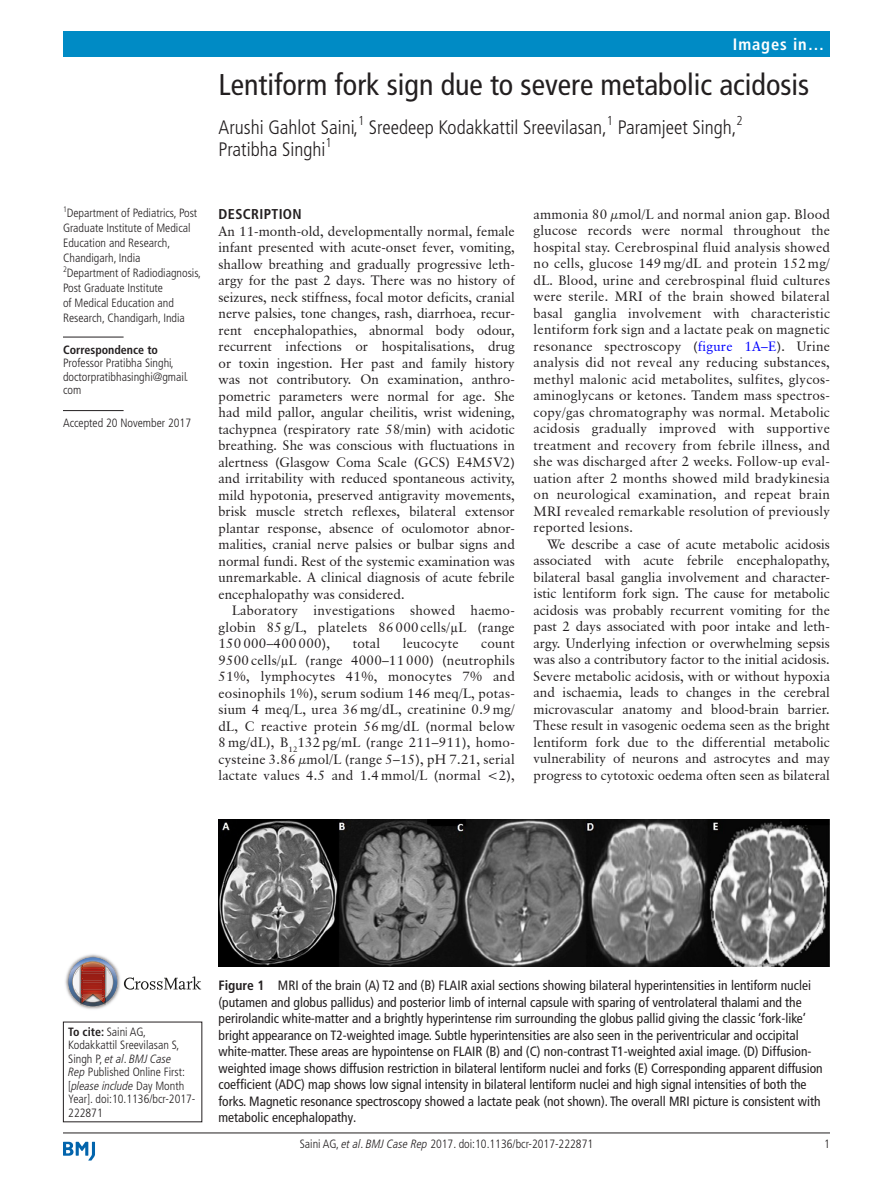
<style>
.page{position:relative;width:893px;height:1191px;background:#fff}
.page>*{position:absolute;margin:0;border:0;box-sizing:border-box;transform-origin:0 0}
.t1{font:condensed 30px "Frutiger LT Pro";color:#231f20}
.t2{font:300 condensed 19.5px/22.5px "Frutiger LT Pro";color:#231f20}
.t3{font:700 condensed 16.5px "Frutiger LT Std";letter-spacing:.055em;color:#fff}
.t4{font:700 condensed 14.25px "Frutiger LT Pro";letter-spacing:.025em;color:#231f20}
.t5{font:13.5px/16.5px "Classical Garamond BT";letter-spacing:.015em;color:#231f20;text-align:justify}
.t6{font:condensed 13.5px/16.5px "Frutiger LT Pro";color:#231f20}
.t7{font:300 condensed 12.9px "Frutiger LT Pro";color:#231f20}
.t8{font:300 condensed 12px/13.5px "Frutiger LT Pro";color:#231f20}
.t9{font:700 condensed 12px "Frutiger LT Pro";color:#231f20}
.s1{font-family:"Times New Roman"}
.s2{color:#00f}
.s3{font-weight:700}
.s4{font-style:italic}
</style>
<div class="page">
<hr style="left:63px;top:1132px;width:767px;height:1px;background:#231f20">
<svg style="left:63px;top:1141px;width:32px;height:19px"></svg>
<div style="left:63px;top:31px;width:767px;height:25px;background:#008bc5"></div>
<hr style="left:63px;top:337px;width:61px;height:1px;background:#231f20">
<hr style="left:63px;top:410px;width:61px;height:1px;background:#231f20">
<img style="left:65px;top:954px;width:55px;height:55px">
<svg style="left:68px;top:957px;width:49px;height:49px;background:#a88588"></svg>
<svg style="left:124px;top:976px;width:77px;height:13px"></svg>
<img style="left:219px;top:819px;width:611px;height:147px">
<p class="t3" style="left:733px;top:34px;width:93px">Images in…</p>
<h1 class="t1" style="left:219px;top:67px;width:592px">Lentiform fork sign due to severe metabolic acidosis</h1>
<h2 class="t2" style="left:219px;top:116px;width:526px">Arushi Gahlot Saini,<sup>1</sup> Sreedeep Kodakkattil Sreevilasan,<sup>1</sup> Paramjeet Singh,<sup>2<br></sup>Pratibha Singhi</h2>
<p class="t7" style="left:325px;top:135px;width:8px">1</p>
<p class="t8" style="left:63px;top:206px;width:140px;line-height:15px"><sup>1</sup>Department of Pediatrics, Post<br>Graduate Institute of Medical<br>Education and Research,<br>Chandigarh, India<br><sup>2</sup>Department of Radiodiagnosis,<br>Post Graduate Institute<br>of Medical Education and<br>Research, Chandigarh, India</p>
<p class="t9" style="left:63px;top:343px;width:97px">Correspondence to</p>
<p class="t8" style="left:63px;top:357px;width:127px">Professor Pratibha Singhi, doctorpratibhasinghi@gmail. com</p>
<p class="t8" style="left:63px;top:417px;width:130px">Accepted 20 November 2017</p>
<p class="t4" style="left:219px;top:206px;width:85px">Description</p>
<p class="t5" style="left:219px;top:222px;width:298px">An 11-month-old, developmentally normal, female infant presented with acute-onset fever, vomiting, shallow breathing and gradually progressive leth&shy;argy for the past 2 days. There was no history of seizures, neck stiffness, focal motor deficits, cranial nerve palsies, tone changes, rash, diarrhoea, recur&shy;rent encephalopathies, abnormal body odour, recurrent infections or hospitalisations, drug or toxin ingestion. Her past and family history was not contributory. On examination, anthro&shy;pometric parameters were normal for age. She had mild pallor, angular cheilitis, wrist widening, tachypnea (respiratory rate 58/min) with acidotic breathing. She was conscious with fluctuations in alertness (Glasgow Coma Scale (GCS) E4M5V2) and irritability with reduced spontaneous activity, mild hypotonia, preserved antigravity movements, brisk muscle stretch reflexes, bilateral extensor plantar response, absence of oculomotor abnor&shy;malities, cranial nerve palsies or bulbar signs and normal fundi. Rest of the systemic examination was unremarkable. A clinical diagnosis of acute febrile encephalopathy was considered.</p>
<p class="t5" style="left:219px;top:602px;width:298px;text-indent:14px">Laboratory investigations showed haemo&shy;globin 85 g/L, platelets 86 000 cells/<span class="s1">µ</span>L (range 150 000–400 000),</p>
<p class="t5" style="left:353px;top:635px;width:29px">total</p>
<p class="t5" style="left:403px;top:635px;width:57px">leucocyte</p>
<p class="t5" style="left:218px;top:635px;width:298px;text-indent:263px">count 9500 cells/<span class="s1">µ</span>L (range 4000–11 000) (neutrophils 51%, lymphocytes 41%, monocytes 7% and eosinophils 1%), serum sodium 146 meq/L, potas&shy;sium 4 meq/L, urea 36 mg/dL, creatinine 0.9 mg/ dL, C reactive protein 56 mg/dL (normal below 8 mg/dL), B<sub>12</sub>132 pg/mL (range 211–911), homo&shy;cysteine 3.86 μmol/L (range 5–15), pH 7.21, serial lactate values 4.5 and 1.4 mmol/L (normal &lt;2),</p>
<p class="t5" style="left:534px;top:205px;width:298px">ammonia 80 μmol/L and normal anion gap. Blood glucose records were normal throughout the hospital stay. Cerebrospinal fluid analysis showed no cells, glucose 149 mg/dL and protein 152 mg/ dL. Blood, urine and cerebrospinal fluid cultures were sterile. MRI of the brain showed bilateral basal ganglia involvement with characteristic lentiform fork sign and a lactate peak on magnetic resonance spectroscopy (<span class="s2">figure 1A–E</span>). Urine analysis did not reveal any reducing substances, methyl malonic acid metabolites, sulfites, glycos&shy;aminoglycans or ketones. Tandem mass spectros&shy;copy/gas chromatography was normal. Metabolic acidosis gradually improved with supportive treatment and recovery from febrile illness, and she was discharged after 2 weeks. Follow-up eval&shy;uation after 2 months showed mild bradykinesia on neurological examination, and repeat brain MRI revealed remarkable resolution of previously reported lesions.</p>
<p class="t5" style="left:534px;top:535px;width:298px;text-indent:14px">We describe a case of acute metabolic acidosis associated with acute febrile encephalopathy, bilateral basal ganglia involvement and character&shy;istic lentiform fork sign. The cause for metabolic acidosis was probably recurrent vomiting for the past 2 days associated with poor intake and leth&shy;argy. Underlying infection or overwhelming sepsis was also a contributory factor to the initial acidosis.<br>Severe metabolic acidosis, with or without hypoxia and ischaemia, leads to changes in the cerebral microvascular anatomy and blood-brain barrier.<br>These result in vasogenic oedema seen as the bright lentiform fork due to the differential metabolic vulnerability of neurons and astrocytes and may progress to cytotoxic oedema often seen as bilateral</p>
<p class="t8" style="left:68px;top:1025px;width:129px"><span class="s3">To cite:</span> Saini AG,<br>Kodakkattil Sreevilasan S,<br>Singh P, <span class="s4">et al</span>. <span class="s4">BMJ Case<br>Rep</span> Published Online First: [<span class="s4">please include</span> Day Month<br>Year]. doi:10.1136/bcr-2017-<br>222871</p>
<p class="t6" style="left:219px;top:977px;width:606px"><span class="s3">Figure 1</span> MRI of the brain (A) T2 and (B) FLAIR axial sections showing bilateral hyperintensities in lentiform nuclei (putamen and globus pallidus) and posterior limb of internal capsule with sparing of ventrolateral thalami and the perirolandic white-matter and a brightly hyperintense rim surrounding the globus pallid giving the classic ‘fork-like’ bright appearance on T2-weighted image. Subtle hyperintensities are also seen in the periventricular and occipital white-matter. These areas are hypointense on FLAIR (B) and (C) non-contrast T1-weighted axial image. (D) Diffusion&shy;weighted image shows diffusion restriction in bilateral lentiform nuclei and forks (E) Corresponding apparent diffusion coefficient (ADC) map shows low signal intensity in bilateral lentiform nuclei and high signal intensities of both the forks. Magnetic resonance spectroscopy showed a lactate peak (not shown). The overall MRI picture is consistent with metabolic encephalopathy.</p>
<p class="t8" style="left:300px;top:1136px;width:295px">Saini AG, <span class="s4">et al</span>. <span class="s4">BMJ Case Rep</span> 2017. doi:10.1136/bcr-2017-222871</p>
<p class="t8" style="left:824px;top:1136px;width:7px">1</p>
</div>
